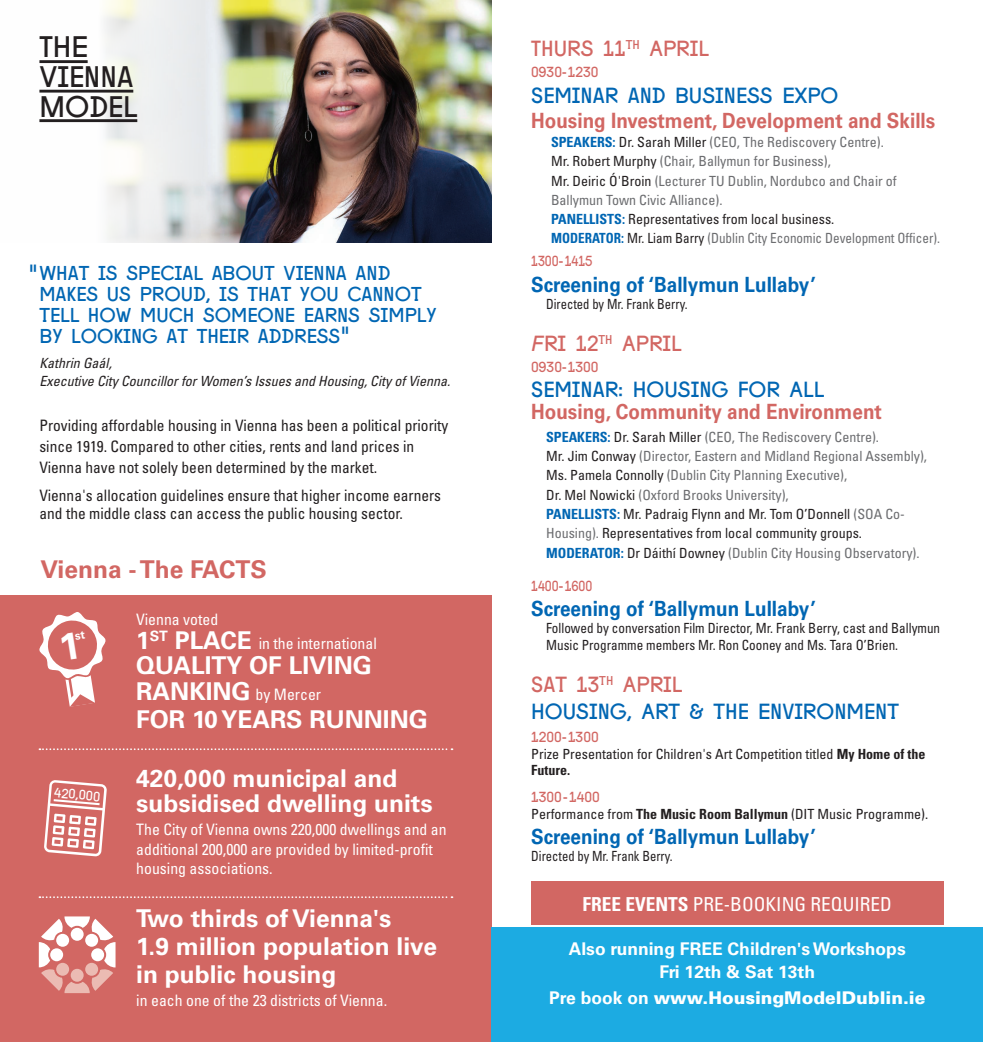
<style>
.page{position:relative;width:983px;height:1042px;background:#fff}
.page>*{position:absolute;margin:0;border:0;box-sizing:border-box;transform-origin:0 0}
.t1{font:28.53px "Fugue Head";color:#231f20}
.Official_Opening{font:28px "Fugue Head";color:#0166b3}
.t2{font:700 24.5px/28px "Univers";color:#fff}
.t3{font:700 24.5px "Univers";color:#d26763}
.Planning_and_Housing{font:700 21px "Univers";color:#0166b3;scale:.9 1}
.Planning_and_Housing-2{font:700 21px "Univers";color:#d26763;scale:.9 1}
.Official_Opening-2{font:21px "Fugue Head";color:#0166b3}
.Date{font:21px "Fugue Head";color:#d26763}
.Date-2{font:21px "Fugue Head";color:#0166b3}
.Official_Opening-3{font:19.25px/21px "Fugue Head";color:#0166b3}
.t4{font:condensed 19.25px "Univers";color:#fff}
.t5{font:700 17.5px "Univers";color:#fff}
.t6{font:900 17.5px "Univers";color:#fff}
.t7{font:condensed 15.75px/21px "Univers";color:#231f20}
.t8{font:condensed 15.75px/19.2px "Univers";color:#fff}
.Planning_and_Housing-3{font:condensed 14px/19.2px "Univers";color:#231f20}
.t9{font:condensed 14px/19.2px "Univers";color:#6c6d70}
.Planning_and_Housing-4{font:condensed 14px/16.8px "Univers";color:#231f20;scale:.94 1}
.t10{font:italic condensed 14px/17.8px "Univers";color:#231f20}
.t11{font:condensed 14px "Univers";color:#6c6d70;scale:.94 1}
.Planning_and_Housing-5{font:condensed 14px "Univers";color:#231f20;scale:.9 1}
.Official_Opening-4{font:14px "Fugue Head";color:#d26763}
.Planning_and_Housing-6{font:14px "Fugue Head";color:#d26763;scale:.9 1}
.Planning_and_Housing-7{font:14px "Fugue Head";color:#d26763}
.t12{font:12.95px "Fugue Head";color:#fff}
.s1{font-size:28px}
.s2{font-weight:700;font-stretch:normal;font-size:24.5px}
.s3{font-weight:700;color:#0166b3}
.s4{color:#231f20}
.s5{color:#6c6d70}
.s6{font-weight:700}
</style>
<div class="page">
<div style="left:0;top:882px;width:491px;height:160px;background:#d26763"></div>
<div style="left:0;top:595px;width:491px;height:137px;background:#d26763"></div>
<div style="left:0;top:732px;width:491px;height:151px;background:#d26763"></div>
<img style="left:39px;top:0;width:452px;height:242px">
<hr style="left:39px;top:60px;width:49px;height:3px;background:#231f20">
<hr style="left:39px;top:90px;width:94px;height:3px;background:#231f20">
<hr style="left:39px;top:119px;width:98px;height:3px;background:#231f20">
<svg style="left:39px;top:916px;width:76px;height:77px"></svg>
<svg style="left:44px;top:780px;width:63px;height:76px"></svg>
<svg style="left:39px;top:748px;width:413px;height:2px"></svg>
<svg style="left:39px;top:896px;width:413px;height:2px"></svg>
<div style="left:491px;top:928px;width:491px;height:114px;background:#1cabe2"></div>
<div style="left:531px;top:882px;width:412px;height:43px;background:#d26763"></div>
<svg style="left:39px;top:612px;width:67px;height:95px"></svg>
<p class="t1" style="left:39px;top:25px;width:50px">THE</p>
<p class="t1" style="left:39px;top:54px;width:95px">VIENNA</p>
<p class="t1" style="left:39px;top:84px;width:99px">MODEL</p>
<p class="Official_Opening" style="left:28px;top:253px;width:11px">"</p>
<p class="Official_Opening-3" style="left:39px;top:261px;width:398px">WHAT IS SPECIAL ABOUT VIENNA AND<br>MAKES US PROUD, IS THAT YOU CANNOT<br>TELL HOW MUCH SOMEONE EARNS SIMPLY<br>BY LOOKING AT THEIR ADDRESS<span class="s1">"</span></p>
<p class="t10" style="left:39px;top:354px;width:412px">Kathrin Gaál,<br>Executive City Councillor for Women’s Issues and Housing, City of Vienna.</p>
<p class="t7" style="left:39px;top:414px;width:410px">Providing affordable housing in Vienna has been a political priority since 1919. Compared to other cities, rents and land prices in<br>Vienna have not solely been determined by the market.</p>
<p class="t7" style="left:39px;top:486px;width:403px;line-height:17.8px">Vienna's allocation guidelines ensure that higher income earners and the middle class can access the public housing sector.</p>
<p class="t3" style="left:40px;top:555px;width:228px">Vienna - The FACTS</p>
<p class="t12" style="left:55px;top:782px;width:47px;rotate:5deg">420,000</p>
<p class="t8" style="left:136px;top:606px;width:242px;line-height:24.5px">Vienna voted<br><span class="s2">1</span><sup>ST</sup> <span class="s2">PLACE</span> in the international</p>
<p class="t2" style="left:136px;top:651px;width:237px">QUALITY OF LIVING</p>
<p class="t8" style="left:136px;top:684px;width:186px"><span class="s2">RANKING</span> by Mercer</p>
<p class="t2" style="left:136px;top:705px;width:293px">FOR 10 YEARS RUNNING</p>
<p class="t2" style="left:136px;top:766px;width:298px;line-height:24.8px">420,000 municipal and subsidised dwelling units</p>
<p class="t8" style="left:136px;top:820px;width:312px">The City of Vienna owns 220,000 dwellings and an additional 200,000 are provided by limited-profit housing associations.</p>
<p class="t2" style="left:136px;top:905px;width:302px">Two thirds of Vienna's<br>1.9 million population live in public housing</p>
<p class="t8" style="left:136px;top:990px;width:252px">in each one of the 23 districts of Vienna.</p>
<p class="Date" style="left:531px;top:31px;width:179px">THURS 11<sup>TH</sup> APRIL</p>
<p class="Official_Opening-4" style="left:531px;top:61px;width:69px">0930-1230</p>
<p class="Official_Opening-2" style="left:531px;top:78px;width:309px">SEMINAR AND BUSINESS EXPO</p>
<p class="Planning_and_Housing-2" style="left:531px;top:108px;width:450px">Housing Investment, Development and Skills</p>
<p class="t9" style="left:551px;top:132px;width:334px"><span class="s3">SPEAKERS:</span> <span class="s4">Dr. Sarah Miller</span> (CEO, The Rediscovery Centre).<br><span class="s4">Mr. Robert Murphy</span> (Chair, Ballymun for Business),</p>
<p class="t9" style="left:551px;top:171px;width:347px"><span class="s4">Mr. Deiric Ó'Broin</span> (Lecturer TU Dublin, Nordubco and Chair of<br>Ballymun Town Civic Alliance).</p>
<p class="Planning_and_Housing-3" style="left:551px;top:209px;width:285px"><span class="s3">PANELLISTS:</span> Representatives from local business.</p>
<p class="t11" style="left:551px;top:229px;width:415px"><span class="s3">MODERATOR:</span> <span class="s4">Mr. Liam Barry</span> (Dublin City Economic Development Officer).</p>
<p class="Planning_and_Housing-6" style="left:531px;top:250px;width:70px">1300-1415</p>
<p class="Planning_and_Housing" style="left:531px;top:272px;width:317px">Screening of ‘Ballymun Lullaby’</p>
<p class="Planning_and_Housing-5" style="left:546px;top:295px;width:159px">Directed by Mr. Frank Berry.</p>
<p class="Date" style="left:531px;top:326px;width:152px">FRI 12<sup>TH</sup> APRIL</p>
<p class="Official_Opening-4" style="left:531px;top:356px;width:69px">0930-1300</p>
<p class="Official_Opening-2" style="left:531px;top:373px;width:294px">SEMINAR: HOUSING FOR ALL</p>
<p class="Planning_and_Housing-2" style="left:531px;top:399px;width:391px">Housing, Community and Environment</p>
<p class="t9" style="left:546px;top:427px;width:382px"><span class="s3">SPEAKERS:</span> <span class="s4">Dr. Sarah Miller</span> (CEO, The Rediscovery Centre).<br><span class="s4">Mr. Jim Conway</span> (Director, Eastern and Midland Regional Assembly),</p>
<p class="Planning_and_Housing-3" style="left:546px;top:465px;width:360px">Ms. Pamela Connolly <span class="s5">(Dublin City Planning Executive),<br></span>Dr. Mel Nowicki <span class="s5">(Oxford Brooks University),<br></span><span class="s3">PANELLISTS:</span> Mr. Padraig Flynn and Mr. Tom O’Donnell <span class="s5">(SOA Co-Housing).</span> Representatives from local community groups.</p>
<p class="t9" style="left:546px;top:542px;width:375px"><span class="s3">MODERATOR:</span> <span class="s4">Dr Dáithí Downey</span> (Dublin City Housing Observatory).</p>
<p class="Planning_and_Housing-6" style="left:531px;top:575px;width:69px">1400-1600</p>
<p class="Planning_and_Housing" style="left:531px;top:596px;width:317px">Screening of ‘Ballymun Lullaby’</p>
<p class="Planning_and_Housing-4" style="left:546px;top:619px;width:420px">Followed by conversation Film Director, Mr. Frank Berry, cast and Ballymun<br>Music Programme members Mr. Ron Cooney and Ms. Tara O’Brien.</p>
<p class="Date" style="left:531px;top:668px;width:153px">SAT 13<sup>TH</sup> APRIL</p>
<p class="Date-2" style="left:531px;top:694px;width:369px">HOUSING, ART &amp; THE ENVIRONMENT</p>
<p class="Planning_and_Housing-7" style="left:531px;top:726px;width:69px">1200-1300</p>
<p class="Planning_and_Housing-3" style="left:531px;top:745px;width:395px;line-height:16.8px">Prize Presentation for Children's Art Competition titled <span class="s6">My Home of the<br>Future.</span></p>
<p class="Planning_and_Housing-7" style="left:531px;top:786px;width:70px">1300-1400</p>
<p class="Planning_and_Housing-3" style="left:531px;top:804px;width:398px">Performance from <span class="s6">The Music Room Ballymun</span> (DIT Music Programme).</p>
<p class="Planning_and_Housing" style="left:531px;top:824px;width:317px">Screening of ‘Ballymun Lullaby’</p>
<p class="Planning_and_Housing-5" style="left:531px;top:847px;width:159px">Directed by Mr. Frank Berry.</p>
<p class="t4" style="left:582px;top:892px;width:311px"><span class="s6">FREE EVENTS</span> PRE-BOOKING REQUIRED</p>
<p class="t5" style="left:568px;top:938px;width:338px">Also running FREE Children's Workshops</p>
<p class="t5" style="left:659px;top:961px;width:157px">Fri 12th &amp; Sat 13th</p>
<p class="t6" style="left:549px;top:987px;width:378px"><span class="s6">Pre book on</span> www.HousingModelDublin.ie</p>
</div>
